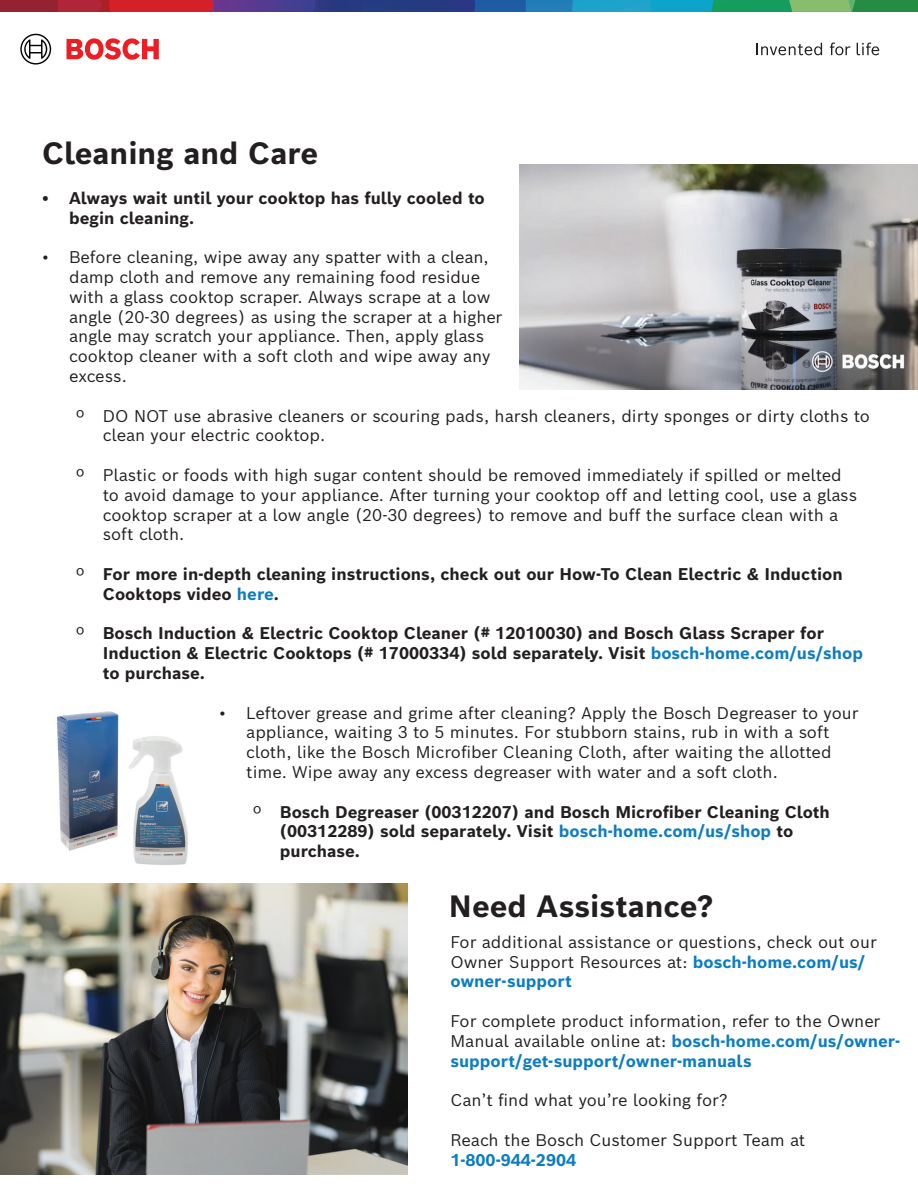
<style>
.page{position:relative;width:918px;height:1188px;background:#fff}
.page>*{position:absolute;margin:0;border:0;box-sizing:border-box;transform-origin:0 0}
.t1{font:700 30px "Bosch Sans";color:#231f20}
.t2{font:16.5px/19.8px "Bosch Sans";color:#231f20}
.t3{font:700 16.5px/19.8px "Bosch Sans";color:#231f20}
.t4{font:700 16.5px "Bosch Sans";color:#0d7dc2}
.s1{font-weight:400}
.s2{color:#0d7dc2}
.s3{font-weight:700;color:#0d7dc2}
</style>
<div class="page">
<div style="left:0;top:0;width:58px;height:12px;background:#942231"></div>
<svg style="left:58px;top:0;width:860px;height:12px;background:#4b657b"></svg>
<svg style="left:67px;top:38px;width:92px;height:22px"></svg>
<svg style="left:20px;top:34px;width:31px;height:31px"></svg>
<svg style="left:757px;top:43px;width:65px;height:12px"></svg>
<svg style="left:830px;top:43px;width:21px;height:12px"></svg>
<svg style="left:857px;top:43px;width:22px;height:12px"></svg>
<img style="left:0;top:884px;width:408px;height:290px">
<img style="left:520px;top:164px;width:398px;height:225px">
<img style="left:57px;top:711px;width:131px;height:154px">
<h1 class="t1" style="left:42px;top:128px;width:278px">Cleaning and Care</h1>
<p class="t3" style="left:69px;top:186px;width:417px;text-indent:-27px">• Always wait until your cooktop has fully cooled to begin cleaning.</p>
<p class="t2" style="left:69px;top:246px;width:435px;text-indent:-27px">• Before cleaning, wipe away any spatter with a clean, damp cloth and remove any remaining food residue with a glass cooktop scraper. Always scrape at a low angle (20-30 degrees) as using the scraper at a higher angle may scratch your appliance. Then, apply glass cooktop cleaner with a soft cloth and wipe away any excess.</p>
<p class="t2" style="left:103px;top:404px;width:769px;text-indent:-27px">º DO NOT use abrasive cleaners or scouring pads, harsh cleaners, dirty sponges or dirty cloths to clean your electric cooktop.</p>
<p class="t2" style="left:103px;top:464px;width:756px;text-indent:-27px">º Plastic or foods with high sugar content should be removed immediately if spilled or melted to avoid damage to your appliance. After turning your cooktop off and letting cool, use a glass cooktop scraper at a low angle (20-30 degrees) to remove and buff the surface clean with a soft cloth.</p>
<p class="t3" style="left:103px;top:563px;width:741px;text-indent:-27px"><span class="s1">º</span> For more in-depth cleaning instructions, check out our How-To Clean Electric &amp; Induction<br>Cooktops video <span class="s2">here</span>.</p>
<p class="t3" style="left:103px;top:622px;width:762px;text-indent:-27px"><span class="s1">º</span> Bosch Induction &amp; Electric Cooktop Cleaner (# 12010030) and Bosch Glass Scraper for<br>Induction &amp; Electric Cooktops (# 17000334) sold separately. Visit <span class="s2">bosch-home.com/us/shop </span>to purchase.</p>
<p class="t2" style="left:246px;top:701px;width:614px;text-indent:-27px">• Leftover grease and grime after cleaning? Apply the Bosch Degreaser to your appliance, waiting 3 to 5 minutes. For stubborn stains, rub in with a soft cloth, like the Bosch Microfiber Cleaning Cloth, after waiting the allotted time. Wipe away any excess degreaser with water and a soft cloth.</p>
<p class="t3" style="left:280px;top:800px;width:551px;text-indent:-27px"><span class="s1">º</span> Bosch Degreaser (00312207) and Bosch Microfiber Cleaning Cloth (00312289) sold separately. Visit <span class="s2">bosch-home.com/us/shop</span> to purchase.</p>
<h1 class="t1" style="left:449px;top:881px;width:266px">Need Assistance?</h1>
<p class="t2" style="left:450px;top:931px;width:428px">For additional assistance or questions, check out our<br>Owner Support Resources at: <span class="s3">bosch-home.com/us/ owner-support</span></p>
<p class="t2" style="left:450px;top:1010px;width:451px">For complete product information, refer to the Owner<br>Manual available online at: <span class="s3">bosch-home.com/us/owner&shy;support/get-support/owner-manuals</span></p>
<p class="t2" style="left:450px;top:1089px;width:279px">Can’t find what you’re looking for?</p>
<p class="t2" style="left:450px;top:1129px;width:356px">Reach the Bosch Customer Support Team at</p>
<p class="t4" style="left:450px;top:1146px;width:127px">1-800-944-2904</p>
</div>
